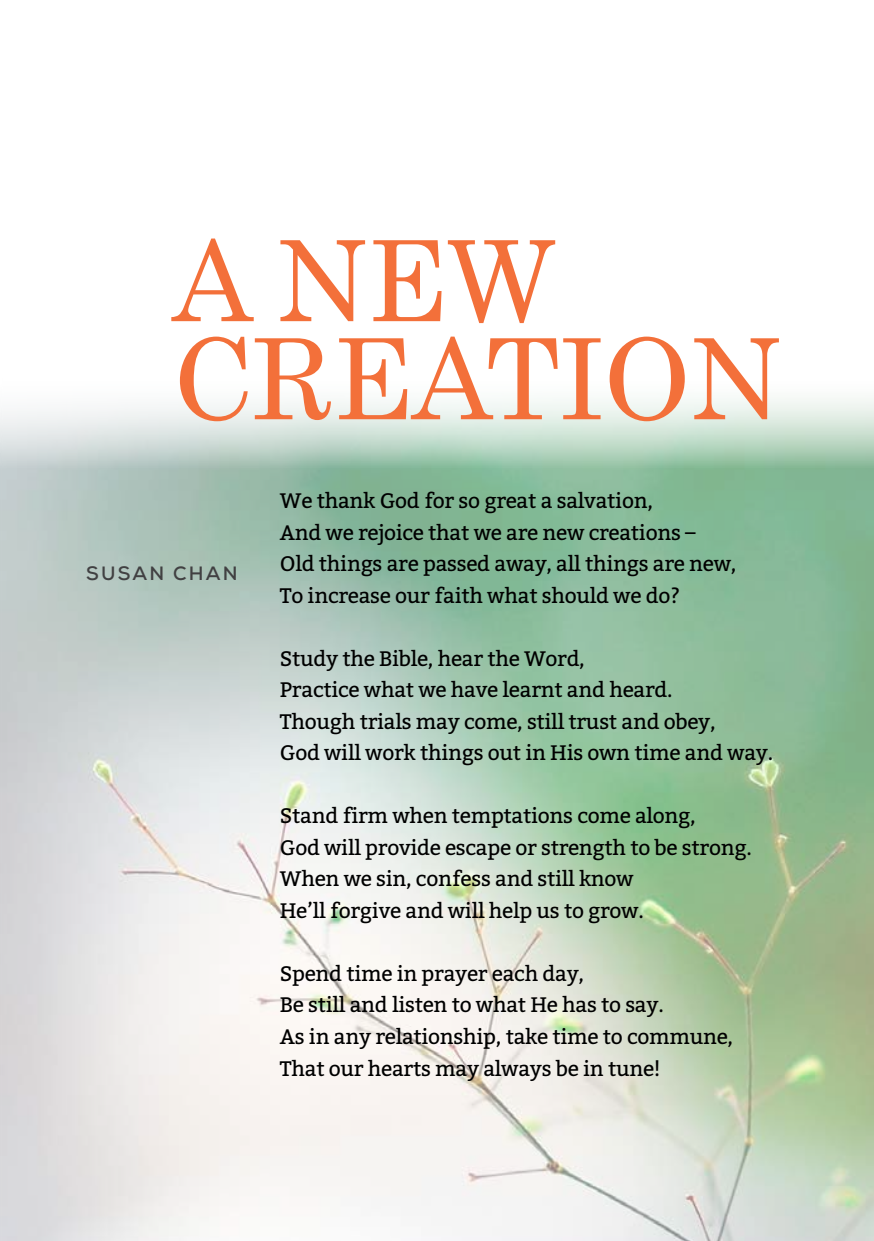
<style>
.page{position:relative;width:874px;height:1241px;background:#fff}
.page>*{position:absolute;margin:0;border:0;box-sizing:border-box;transform-origin:0 0}
.t1{font:112px/98px "Century";letter-spacing:-.01em;color:#f3703a}
.t2{font:21px/31.5px "Bitter";letter-spacing:-.015em;color:#000}
.t3{font:700 19.25px "Nexa";letter-spacing:.115em;color:#414042}
</style>
<div class="page">
<img style="left:0;top:399px;width:873px;height:841px">
<h1 class="t1" style="left:172px;top:222px;width:587px">A NEW<br>CREATION</h1>
<p class="t3" style="left:86px;top:561px;width:153px">SUSAN CHAN</p>
<p class="t2" style="left:280px;top:485px;width:458px">We thank God for so great a salvation,<br>And we rejoice that we are new creations –<br>Old things are passed away, all things are new, To increase our faith what should we do?</p>
<p class="t2" style="left:280px;top:642px;width:494px">Study the Bible, hear the Word,<br>Practice what we have learnt and heard.<br>Though trials may come, still trust and obey,<br>God will work things out in His own time and way.</p>
<p class="t2" style="left:280px;top:800px;width:473px">Stand firm when temptations come along,<br>God will provide escape or strength to be strong.<br>When we sin, confess and still know<br>He’ll forgive and will help us to grow.</p>
<p class="t2" style="left:280px;top:957px;width:454px">Spend time in prayer each day,<br>Be still and listen to what He has to say.<br>As in any relationship, take time to commune, That our hearts may always be in tune!</p>
</div>
